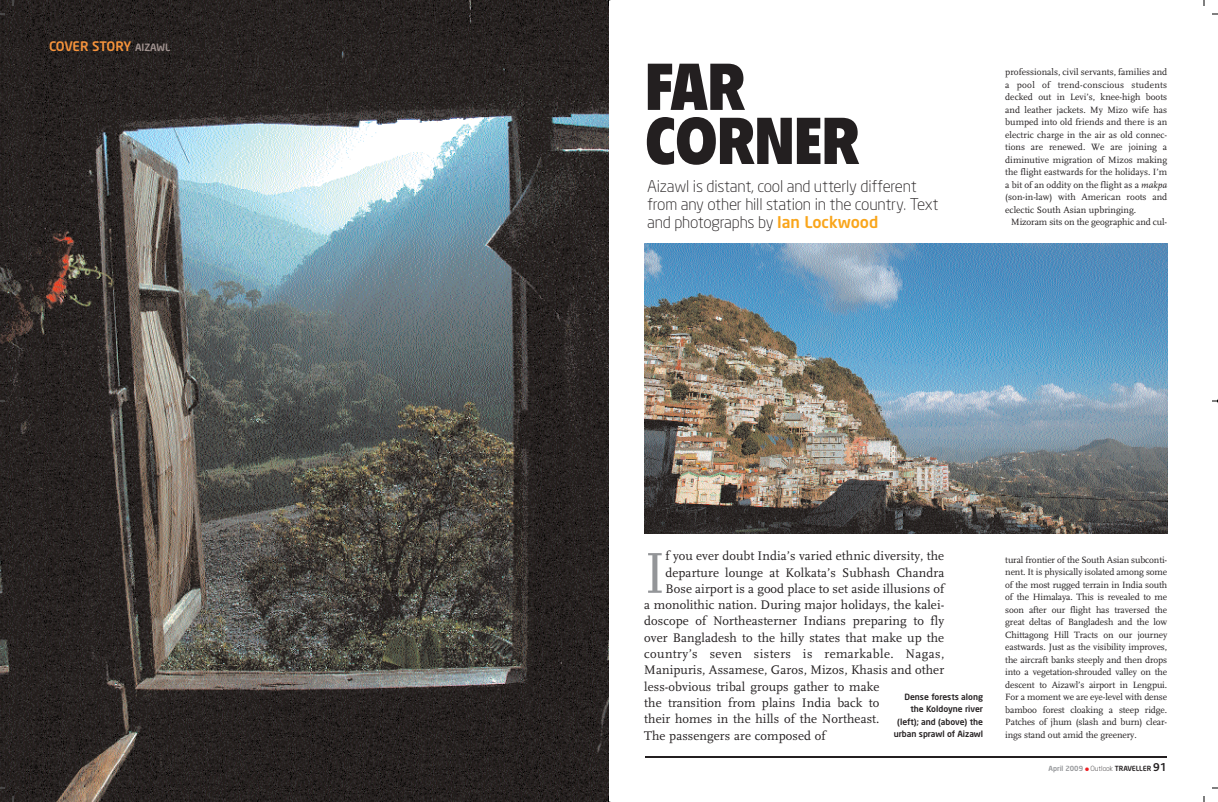
<style>
.page{position:relative;width:1218px;height:802px;background:#fff}
.page>*{position:absolute;margin:0;border:0;box-sizing:border-box;transform-origin:0 0}
.t1{font:900 condensed 64.9px/54.1px "Flyer";color:#231f20}
.t2{font:60.2px "FF Scala";color:#939598;scale:.95 1}
.t3{font:300 16px/18px "Neo Sans";letter-spacing:-.01em;color:#231f20}
.t4{font:13px "FF Scala";letter-spacing:.005em;color:#231f20}
.t5{font:13px "FF Scala";letter-spacing:.03em;color:#231f20}
.t6{font:500 13px "Neo Sans";letter-spacing:-.025em;color:#f7943c}
.t7{font:9.5px/12.5px "FF Scala";letter-spacing:-.01em;color:#231f20;text-align:justify}
.t8{font:500 8.5px/12.5px "Neo Sans";color:#231f20;text-align:right}
.t9{font:500 7px "Neo Sans";color:#939598}
.s1{font-size:10px;color:#a19390}
.s2{font-weight:500;color:#f9a51b}
.s3{font-style:italic}
.s4{color:#ee1e24}
.s5{font-weight:300;color:#231f20}
.s6{color:#231f20}
.s7{font-family:"Bliss Icelandic";font-weight:700;font-size:12px;color:#231f20}
</style>
<div class="page">
<img style="left:0;top:0;width:1218px;height:802px">
<h3 class="t6" style="left:49px;top:42px;width:123px">COVER STORY <span class="s1">AIZAWL</span></h3>
<h1 class="t1" style="left:645px;top:65px;width:216px">FAR<br>CORNER</h1>
<h3 class="t3" style="left:647px;top:179px;width:293px">Aizawl is distant, cool and utterly different from any other hill station in the country. Text and photographs by <span class="s2">Ian Lockwood</span></h3>
<p class="t7" style="left:1005px;top:66px;width:164px">professionals, civil servants, families and a pool of trend-conscious students decked out in Levi’s, knee-high boots and leather jackets. My Mizo wife has bumped into old friends and there is an electric charge in the air as old connec&shy;tions are renewed. We are joining a diminutive migration of Mizos making the flight eastwards for the holidays. I’m a bit of an oddity on the flight as a <span class="s3">makpa </span>(son-in-law) with American roots and eclectic South Asian upbringing.</p>
<p class="t7" style="left:1011px;top:216px;width:157px">Mizoram sits on the geographic and cul-</p>
<h2 class="t2" style="left:644px;top:550px;width:24px">I</h2>
<h3 class="t4" style="left:666px;top:551px;width:280px">f you ever doubt India’s varied ethnic diversity, the</h3>
<h3 class="t4" style="left:666px;top:567px;width:280px">departure lounge at Kolkata’s Subhash Chandra</h3>
<h3 class="t4" style="left:666px;top:584px;width:280px">Bose airport is a good place to set aside illusions of</h3>
<h3 class="t4" style="left:644px;top:600px;width:302px">a monolithic nation. During major holidays, the kalei-</h3>
<h3 class="t4" style="left:644px;top:616px;width:302px">doscope of Northeasterner Indians preparing to fly</h3>
<h3 class="t4" style="left:644px;top:632px;width:302px">over Bangladesh to the hilly states that make up the</h3>
<h3 class="t5" style="left:644px;top:649px;width:301px">country’s seven sisters is remarkable. Nagas,</h3>
<h3 class="t4" style="left:644px;top:665px;width:302px">Manipuris, Assamese, Garos, Mizos, Khasis and other</h3>
<h3 class="t4" style="left:644px;top:681px;width:237px">less-obvious tribal groups gather to make</h3>
<h3 class="t4" style="left:644px;top:698px;width:237px">the transition from plains India back to</h3>
<h3 class="t4" style="left:644px;top:714px;width:237px">their homes in the hills of the Northeast.</h3>
<h3 class="t4" style="left:644px;top:730px;width:183px">The passengers are composed of</h3>
<p class="t8" style="left:894px;top:692px;width:91px">Dense forests along the Koldoyne river (left); and (above) the urban sprawl of Aizawl</p>
<p class="t7" style="left:1005px;top:554px;width:163px">tural frontier of the South Asian subconti&shy;nent. It is physically isolated among some of the most rugged terrain in India south of the Himalaya. This is revealed to me soon after our flight has traversed the great deltas of Bangladesh and the low Chittagong Hill Tracts on our journey eastwards. Just as the visibility improves, the aircraft banks steeply and then drops into a vegetation-shrouded valley on the descent to Aizawl’s airport in Lengpui.<br>For a moment we are eye-level with dense bamboo forest cloaking a steep ridge.<br>Patches of jhum (slash and burn) clear&shy;ings stand out amid the greenery.</p>
<p class="t9" style="left:1049px;top:767px;width:119px">April 2009 <span class="s4">●</span> <span class="s5">Outlook</span> <span class="s6">TRAVELLER</span> <span class="s7">91</span></p>
</div>
